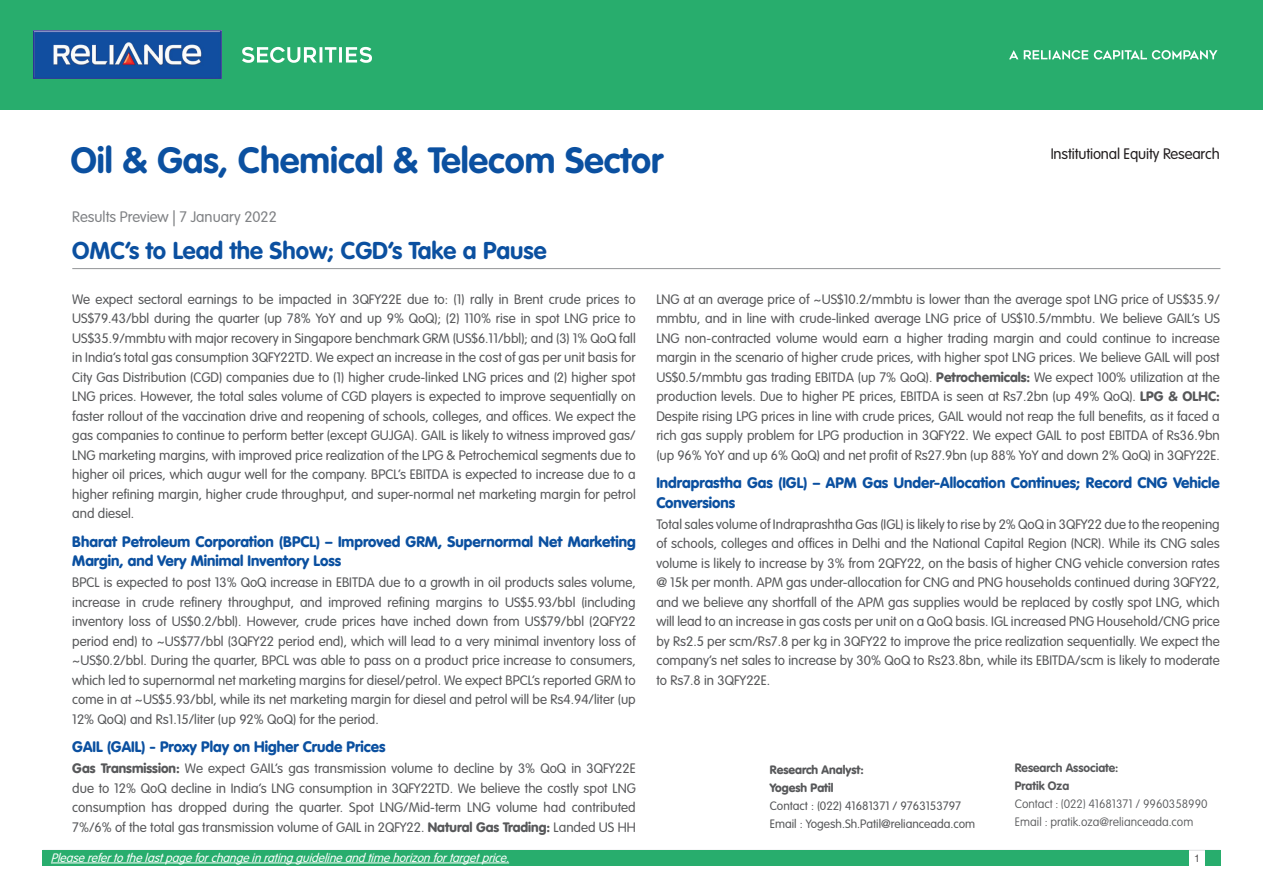
<style>
.page{position:relative;width:1263px;height:893px;background:#fff}
.page>*{position:absolute;margin:0;border:0;box-sizing:border-box;transform-origin:0 0}
.t1{font:700 36px "VAG Rounded Std";color:#0b50a0}
.t2{font:700 24px "VAG Rounded Std";color:#0b50a0}
.t3{font:900 15px/19.5px "VAG Rounded Std";color:#0b50a0}
.t4{font:300 15px "VAG Rounded Std";letter-spacing:-.01em;color:#231f20}
.t5{font:300 15px "VAG Rounded Std";color:#808285}
.t6{font:300 13.5px/19.5px "VAG Rounded Std";color:#57585a;text-align:justify}
.t7{font:italic 300 12px "VAG Rounded Std";color:#fff}
.t8{font:300 12px/18px "VAG Rounded Std";color:#57585a}
.t9{font:100 12px/18px "VAG Rounded Std";color:#57585a}
.t10{font:900 12px/18px "VAG Rounded Std";color:#57585a}
.t11{font:700 12px/18px "VAG Rounded Std";color:#57585a}
.t12{font:300 10.5px "Helvetica Neue";color:#231f20}
.s1{font-weight:900}
.s2{font-size:12px}
</style>
<div class="page">
<hr style="left:43px;top:850px;width:1177px;height:1px;background:#dcdddf">
<div style="left:43px;top:850px;width:1145px;height:15px;background:#28ad6d"></div>
<div style="left:1205px;top:850px;width:15px;height:15px;background:#28ad6d"></div>
<div style="left:0;top:0;width:1263px;height:110px;background:#28ad6d"></div>
<img style="left:34px;top:31px;width:188px;height:48px">
<svg style="left:242px;top:47px;width:130px;height:16px"></svg>
<svg style="left:1009px;top:50px;width:208px;height:10px"></svg>
<hr style="left:72px;top:268px;width:1148px;height:1px;background:#939598">
<hr style="left:51px;top:863px;width:458px;height:1px;background:#fff">
<h1 class="t1" style="left:71px;top:139px;width:594px">Oil &amp; Gas, Chemical &amp; Telecom Sector</h1>
<p class="t4" style="left:1051px;top:145px;width:171px">Institutional Equity Research</p>
<p class="t5" style="left:72px;top:208px;width:206px">Results Preview | 7 January 2022</p>
<h2 class="t2" style="left:72px;top:237px;width:476px">OMC’s to Lead the Show; CGD’s Take a Pause</h2>
<p class="t6" style="left:72px;top:290px;width:565px">We expect sectoral earnings to be impacted in 3QFY22E due to: (1) rally in Brent crude prices to US$79.43/bbl during the quarter (up 78% YoY and up 9% QoQ); (2) 110% rise in spot LNG price to US$35.9/mmbtu with major recovery in Singapore benchmark GRM (US$6.11/bbl); and (3) 1% QoQ fall in India’s total gas consumption 3QFY22TD. We expect an increase in the cost of gas per unit basis for City Gas Distribution (CGD) companies due to (1) higher crude-linked LNG prices and (2) higher spot LNG prices. However, the total sales volume of CGD players is expected to improve sequentially on faster rollout of the vaccination drive and reopening of schools, colleges, and offices. We expect the gas companies to continue to perform better (except GUJGA). GAIL is likely to witness improved gas/ LNG marketing margins, with improved price realization of the LPG &amp; Petrochemical segments due to higher oil prices, which augur well for the company. BPCL’s EBITDA is expected to increase due to a higher refining margin, higher crude throughput, and super-normal net marketing margin for petrol and diesel.</p>
<p class="t3" style="left:72px;top:532px;width:565px">Bharat Petroleum Corporation (BPCL) – Improved GRM, Supernormal Net Marketing<br>Margin, and Very Minimal Inventory Loss</p>
<p class="t6" style="left:72px;top:573px;width:565px">BPCL is expected to post 13% QoQ increase in EBITDA due to a growth in oil products sales volume, increase in crude refinery throughput, and improved refining margins to US$5.93/bbl (including inventory loss of US$0.2/bbl). However, crude prices have inched down from US$79/bbl (2QFY22 period end) to ~US$77/bbl (3QFY22 period end), which will lead to a very minimal inventory loss of ~US$0.2/bbl. During the quarter, BPCL was able to pass on a product price increase to consumers, which led to supernormal net marketing margins for diesel/petrol. We expect BPCL’s reported GRM to come in at ~US$5.93/bbl, while its net marketing margin for diesel and petrol will be Rs4.94/liter (up 12% QoQ) and Rs1.15/liter (up 92% QoQ) for the period.</p>
<p class="t3" style="left:72px;top:738px;width:315px">GAIL (GAIL) - Proxy Play on Higher Crude Prices</p>
<p class="t6" style="left:72px;top:759px;width:565px"><span class="s1">Gas Transmission:</span> We expect GAIL’s gas transmission volume to decline by 3% QoQ in 3QFY22E due to 12% QoQ decline in India’s LNG consumption in 3QFY22TD. We believe the costly spot LNG consumption has dropped during the quarter. Spot LNG/Mid-term LNG volume had contributed 7%/6% of the total gas transmission volume of GAIL in 2QFY22. <span class="s1">Natural Gas Trading:</span> Landed US HH</p>
<p class="t6" style="left:656px;top:290px;width:565px">LNG at an average price of ~US$10.2/mmbtu is lower than the average spot LNG price of US$35.9/ mmbtu, and in line with crude-linked average LNG price of US$10.5/mmbtu. We believe GAIL’s US LNG non-contracted volume would earn a higher trading margin and could continue to increase margin in the scenario of higher crude prices, with higher spot LNG prices. We believe GAIL will post US$0.5/mmbtu gas trading EBITDA (up 7% QoQ). <span class="s1">Petrochemicals:</span> We expect 100% utilization at the production levels. Due to higher PE prices, EBITDA is seen at Rs7.2bn (up 49% QoQ). <span class="s1">LPG &amp; OLHC:<br></span>Despite rising LPG prices in line with crude prices, GAIL would not reap the full benefits, as it faced a rich gas supply problem for LPG production in 3QFY22. We expect GAIL to post EBITDA of Rs36.9bn (up 96% YoY and up 6% QoQ) and net profit of Rs27.9bn (up 88% YoY and down 2% QoQ) in 3QFY22E.</p>
<p class="t3" style="left:656px;top:474px;width:565px">Indraprastha Gas (IGL) – APM Gas Under-Allocation Continues; Record CNG Vehicle<br>Conversions</p>
<p class="t6" style="left:656px;top:515px;width:565px">Total sales volume of Indraprashtha Gas (IGL) is likely to rise by 2% QoQ in 3QFY22 due to the reopening of schools, colleges and offices in Delhi and the National Capital Region (NCR). While its CNG sales volume is likely to increase by 3% from 2QFY22, on the basis of higher CNG vehicle conversion rates @ 15k per month. APM gas under-allocation for CNG and PNG households continued during 3QFY22, and we believe any shortfall of the APM gas supplies would be replaced by costly spot LNG, which will lead to an increase in gas costs per unit on a QoQ basis. IGL increased PNG Household/CNG price by Rs2.5 per scm/Rs7.8 per kg in 3QFY22 to improve the price realization sequentially. We expect the company’s net sales to increase by 30% QoQ to Rs23.8bn, while its EBITDA/scm is likely to moderate to Rs7.8 in 3QFY22E.</p>
<p class="t11" style="left:1015px;top:759px;width:105px">Research Associate:<br>Pratik Oza</p>
<p class="t9" style="left:1015px;top:795px;width:194px">Contact : (022) 41681371 / 9960358990<br>Email : pratik.oza@relianceada.com</p>
<p class="t10" style="left:770px;top:761px;width:96px">Research Analyst:<br>Yogesh Patil</p>
<p class="t8" style="left:770px;top:798px;width:207px">Contact : (022) 41681371 / 9763153797<br>Email : Yogesh.Sh.Patil@relianceada.com</p>
<p class="t7" style="left:51px;top:851px;width:464px">Pleaserefertothelastpageforchangeinratingguidelineandtimehorizonfortargetprice.</p>
<p class="t12" style="left:1194px;top:852px;width:27px">1 <span class="s2">1</span></p>
</div>
